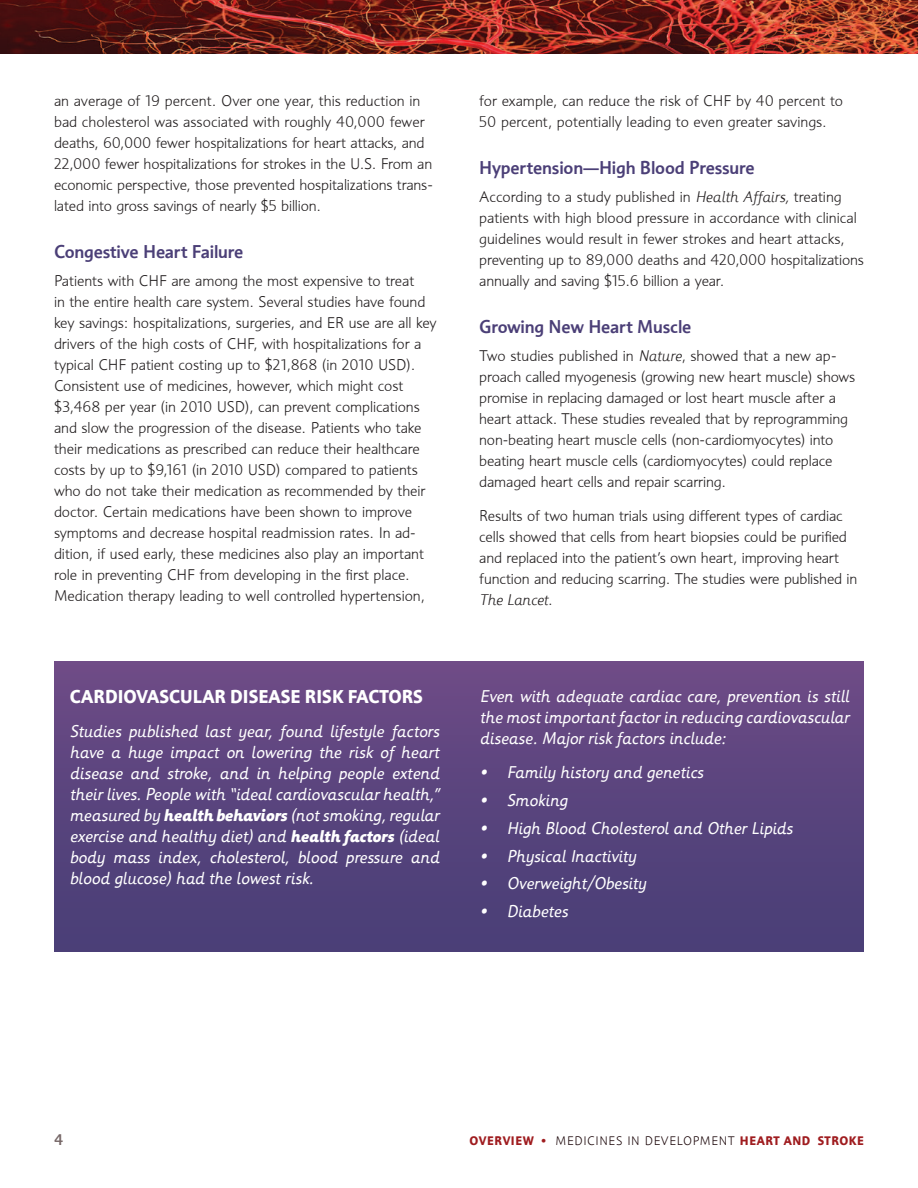
<style>
.page{position:relative;width:918px;height:1188px;background:#fff}
.page>*{position:absolute;margin:0;border:0;box-sizing:border-box;transform-origin:0 0}
.t1{font:500 18px "Informa";letter-spacing:-.01em;color:#4b3f77}
.t2{font:700 18px "Informa";color:#fff}
.t3{font:italic 16.5px/21px "Informa";color:#fff;text-align:justify}
.t4{font:300 15px/21px "Informa";letter-spacing:-.005em;color:#231f20}
.t5{font:500 15px "Informa";color:#766767}
.t6{font:700 12px "Informa";letter-spacing:.05em;color:#9f1c1f}
.s1{font-weight:700}
.s2{font-style:italic}
.s3{font-weight:300;color:#1d080b}
</style>
<div class="page">
<img style="left:0;top:0;width:918px;height:54px">
<div style="left:54px;top:662px;width:810px;height:289px;background:linear-gradient(to bottom,#6d4b86,#473e76)"></div>
<p class="t4" style="left:54px;top:90px;width:380px">an average of 19 percent. Over one year, this reduction in bad cholesterol was associated with roughly 40,000 fewer deaths, 60,000 fewer hospitalizations for heart attacks, and 22,000 fewer hospitalizations for strokes in the U.S. From an economic perspective, those prevented hospitalizations trans&shy;lated into gross savings of nearly $5 billion.</p>
<p class="t1" style="left:54px;top:241px;width:191px">Congestive Heart Failure</p>
<p class="t4" style="left:54px;top:270px;width:384px">Patients with CHF are among the most expensive to treat<br>in the entire health care system. Several studies have found key savings: hospitalizations, surgeries, and ER use are all key drivers of the high costs of CHF, with hospitalizations for a typical CHF patient costing up to $21,868 (in 2010 USD).<br>Consistent use of medicines, however, which might cost $3,468 per year (in 2010 USD), can prevent complications and slow the progression of the disease. Patients who take their medications as prescribed can reduce their healthcare costs by up to $9,161 (in 2010 USD) compared to patients who do not take their medication as recommended by their doctor. Certain medications have been shown to improve symptoms and decrease hospital readmission rates. In ad&shy;dition, if used early, these medicines also play an important role in preventing CHF from developing in the first place.<br>Medication therapy leading to well controlled hypertension,</p>
<p class="t2" style="left:70px;top:686px;width:12px">CARDIO</p>
<p class="t2" style="left:137px;top:686px;width:20px">VASCULAR</p>
<p class="t2" style="left:230px;top:686px;width:11px">DISEASE</p>
<p class="t2" style="left:305px;top:686px;width:55px">RIS K FACTORS</p>
<p class="t3" style="left:70px;top:721px;width:371px">Studies published last year, found lifestyle factors have a huge impact on lowering the risk of heart disease and stroke, and in helping people extend their lives. People with “ideal cardiovascular health,” measured by <span class="s1">health behaviors</span> (not smoking, regular exercise and healthy diet) and <span class="s1">health factors</span> (ideal body mass index, cholesterol, blood pressure and blood glucose) had the lowest risk.</p>
<p class="t4" style="left:479px;top:90px;width:365px">for example, can reduce the risk of CHF by 40 percent to<br>50 percent, potentially leading to even greater savings.</p>
<p class="t1" style="left:479px;top:157px;width:277px">Hypertension—High Blood Pressure</p>
<p class="t4" style="left:479px;top:186px;width:386px">According to a study published in <span class="s2">Health Affairs,</span> treating patients with high blood pressure in accordance with clinical guidelines would result in fewer strokes and heart attacks, preventing up to 89,000 deaths and 420,000 hospitalizations annually and saving $15.6 billion a year.</p>
<p class="t1" style="left:479px;top:316px;width:214px">Growing N ew Heart Muscle</p>
<p class="t4" style="left:479px;top:345px;width:378px">Two studies published in <span class="s2">Nature</span>, showed that a new ap&shy;proach called myogenesis (growing new heart muscle) shows promise in replacing damaged or lost heart muscle after a heart attack. These studies revealed that by reprogramming non-beating heart muscle cells (non-cardiomyocytes) into beating heart muscle cells (cardiomyocytes) could replace damaged heart cells and repair scarring.</p>
<p class="t4" style="left:479px;top:506px;width:380px">Results of two human trials using different types of cardiac cells showed that cells from heart biopsies could be purified and replaced into the patient’s own heart, improving heart function and reducing scarring. The studies were published in <span class="s2">The Lancet</span>.</p>
<p class="t3" style="left:480px;top:685px;width:371px">Even with adequate cardiac care, prevention is still the most important factor in reducing cardiovascular disease. Major risk factors include:</p>
<p class="t3" style="left:480px;top:762px;width:225px">• Family history and genetics</p>
<p class="t3" style="left:480px;top:790px;width:89px">• Smoking</p>
<p class="t3" style="left:480px;top:817px;width:314px">• High Blood Cholesterol and Other Lipids</p>
<p class="t3" style="left:480px;top:845px;width:158px">• Physical Inactivity</p>
<p class="t3" style="left:480px;top:873px;width:168px">• Overweight/Obesity</p>
<p class="t3" style="left:480px;top:901px;width:90px">• Diabetes</p>
<p class="t5" style="left:54px;top:1131px;width:11px">4</p>
<p class="t6" style="left:470px;top:1133px;width:394px">OVERVIEW • <span class="s3">Medicines in D evelopm ent</span> HEART AND STROKE</p>
</div>
